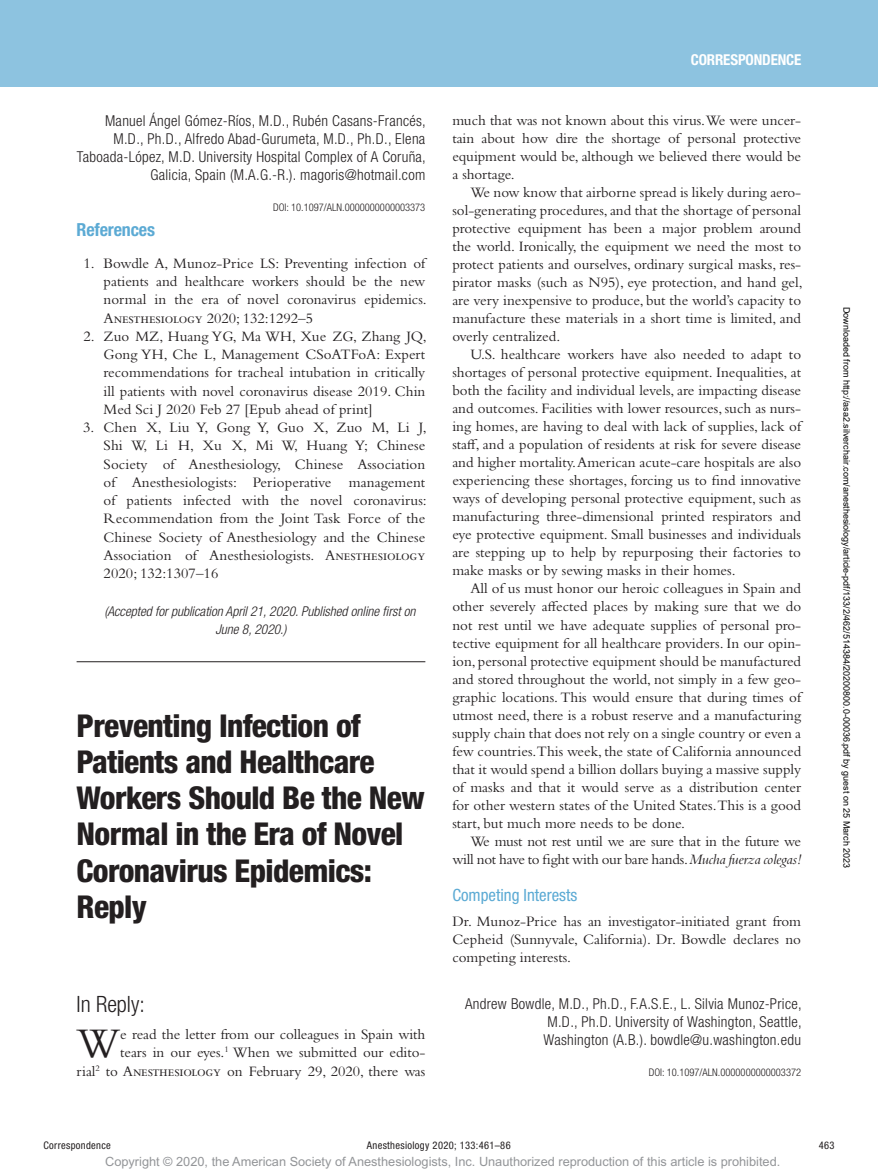
<style>
.page{position:relative;width:878px;height:1175px;background:#fff}
.page>*{position:absolute;margin:0;border:0;box-sizing:border-box;transform-origin:0 0}
.t1{font:43.95px "Bembo Std";color:#231f20}
.t2{font:800 condensed 31.5px/36.3px "Helvetica Neue LT Std";letter-spacing:-.02em;color:#231f20}
.t3{font:300 condensed 22.5px "Helvetica Neue LT Std";color:#231f20}
.t4{font:700 condensed 18px "Helvetica Neue LT Std";color:#5caad4}
.t5{font:condensed 16.8px "Helvetica Neue LT Std";color:#5caad4}
.t6{font:15px/18px "Bembo Std";color:#231f20;text-align:justify}
.t7{font:300 condensed 15px/18.3px "Helvetica Neue LT Std";letter-spacing:.02em;color:#231f20;text-align:right}
.t8{font:700 condensed 15px "Helvetica Neue LT Std";letter-spacing:-.01em;color:#fff}
.t9{font:italic 300 condensed 13.5px/18.3px "Helvetica Neue LT Std";color:#231f20}
.t10{font:12.75px "Arial MT Std";color:#939598}
.t11{font:300 condensed 10.5px "Helvetica Neue LT Std";color:#231f20}
.t12{font:condensed 10.5px "Helvetica Neue LT Std";letter-spacing:.03em;color:#231f20}
.t13{font:9px "Arial";color:#000}
.s1{font-style:italic}
</style>
<div class="page">
<div style="left:0;top:0;width:878px;height:86px;background:#8dc3e0"></div>
<hr style="left:77px;top:661px;width:348px;height:1px;background:#231f20">
<p class="t7" style="left:77px;top:111px;width:350px">Manuel Ángel Gómez-Ríos, M.D., Rubén Casans-Francés, M.D., Ph.D., Alfredo Abad-Gurumeta, M.D., Ph.D., Elena Taboada-López, M.D. University Hospital Complex of A Coruña, Galicia, Spain (M.A.G.-R.). magoris@hotmail.com</p>
<p class="t11" style="left:273px;top:202px;width:154px">DOI: 10.1097/ALN.0000000000003373</p>
<p class="t4" style="left:77px;top:218px;width:80px">REFERENCES</p>
<p class="t6" style="left:104px;top:254px;width:325px;text-indent:-20px">1. Bowdle A, Munoz-Price LS: Preventing infection of patients and healthcare workers should be the new normal in the era of novel coronavirus epidemics.<br>Anesthesiology 2020; 132:1292–5</p>
<p class="t6" style="left:104px;top:327px;width:325px;text-indent:-20px">2. Zuo MZ, Huang YG, Ma WH, Xue ZG, Zhang JQ, Gong YH, Che L, Management CSoATFoA: Expert recommendations for tracheal intubation in critically ill patients with novel coronavirus disease 2019. Chin Med Sci J 2020 Feb 27 [Epub ahead of print]</p>
<p class="t6" style="left:104px;top:418px;width:325px;text-indent:-20px">3. Chen X, Liu Y, Gong Y, Guo X, Zuo M, Li J, Shi W, Li H, Xu X, Mi W, Huang Y; Chinese Society of Anesthesiology, Chinese Association of Anesthesiologists: Perioperative management of patients infected with the novel coronavirus:<br>Recommendation from the Joint Task Force of the Chinese Society of Anesthesiology and the Chinese Association of Anesthesiologists. Anesthesiology 2020; 132:1307–16</p>
<p class="t9" style="left:215px;top:602px;width:202px;text-indent:-111px">(Accepted for publication April 21, 2020. Published online first on<br>June 8, 2020.)</p>
<h2 class="t2" style="left:77px;top:706px;width:350px">Preventing Infection of<br>Patients and Healthcare<br>Workers Should Be the New<br>Normal in the Era of Novel<br>Coronavirus Epidemics:<br>Reply</h2>
<h3 class="t3" style="left:77px;top:991px;width:70px">In Reply:</h3>
<h1 class="t1" style="left:77px;top:1018px;width:45px">W</h1>
<p class="t6" style="left:77px;top:1025px;width:350px;text-align:right">e read the letter from our colleagues in Spain with<br>tears in our eyes.<sup>1</sup> When we submitted our edito-<br>rial<sup>2</sup> to Anesthesiology on February 29, 2020, there was</p>
<p class="t8" style="left:690px;top:51px;width:112px">CORRESPONDENCE</p>
<p class="t6" style="left:452px;top:111px;width:350px">much that was not known about this virus.We were uncer&shy;tain about how dire the shortage of personal protective equipment would be, although we believed there would be a shortage.</p>
<p class="t6" style="left:452px;top:183px;width:352px;text-indent:18px">We now know that airborne spread is likely during aero&shy;sol-generating procedures, and that the shortage of personal protective equipment has been a major problem around the world. Ironically, the equipment we need the most to protect patients and ourselves, ordinary surgical masks, res&shy;pirator masks (such as N95), eye protection, and hand gel, are very inexpensive to produce, but the world’s capacity to manufacture these materials in a short time is limited, and overly centralized.</p>
<p class="t6" style="left:452px;top:345px;width:350px;text-indent:18px">U.S. healthcare workers have also needed to adapt to shortages of personal protective equipment. Inequalities, at both the facility and individual levels, are impacting disease and outcomes. Facilities with lower resources, such as nurs&shy;ing homes, are having to deal with lack of supplies, lack of staff, and a population of residents at risk for severe disease and higher mortality. American acute-care hospitals are also experiencing these shortages, forcing us to find innovative ways of developing personal protective equipment, such as manufacturing three-dimensional printed respirators and eye protective equipment. Small businesses and individuals are stepping up to help by repurposing their factories to make masks or by sewing masks in their homes.</p>
<p class="t6" style="left:452px;top:579px;width:350px;text-indent:18px">All of us must honor our heroic colleagues in Spain and other severely affected places by making sure that we do not rest until we have adequate supplies of personal pro&shy;tective equipment for all healthcare providers. In our opin&shy;ion, personal protective equipment should be manufactured and stored throughout the world, not simply in a few geo&shy;graphic locations. This would ensure that during times of utmost need, there is a robust reserve and a manufacturing supply chain that does not rely on a single country or even a few countries.This week, the state of California announced that it would spend a billion dollars buying a massive supply of masks and that it would serve as a distribution center for other western states of the United States.This is a good start, but much more needs to be done.</p>
<p class="t6" style="left:452px;top:831px;width:350px;text-align:right">We must not rest until we are sure that in the future we will not have to fight with our bare hands. <span class="s1">Mucha fuerza colegas!</span></p>
<p class="t5" style="left:452px;top:885px;width:126px">Competing Interests</p>
<p class="t6" style="left:452px;top:912px;width:350px">Dr. Munoz-Price has an investigator-initiated grant from Cepheid (Sunnyvale, California). Dr. Bowdle declares no competing interests.</p>
<p class="t7" style="left:543px;top:994px;width:259px;text-align:justify;text-indent:-78px">Andrew Bowdle, M.D., Ph.D., F.A.S.E., L. Silvia Munoz-Price, M.D., Ph.D. University of Washington, Seattle, Washington (A.B.). bowdle@u.washington.edu</p>
<p class="t11" style="left:648px;top:1065px;width:154px">DOI: 10.1097/ALN.0000000000003372</p>
<p class="t13" style="left:850px;top:306px;width:563px;rotate:90deg">Downloaded from http://asa2.silverchair.com/anesthesiology/article-pdf/133/2/462/514384/20200800.0-00036.pdf by guest on 25 March 2023</p>
<p class="t12" style="left:44px;top:1139px;width:69px">Correspondence</p>
<p class="t12" style="left:367px;top:1139px;width:145px">Anesthesiology 2020; 133:461–86</p>
<p class="t12" style="left:818px;top:1139px;width:17px">463</p>
<p class="t10" style="left:105px;top:1154px;width:676px">Copyright © 2020, the American Society of Anesthesiologists, Inc. Unauthorized reproduction of this article is prohibited.</p>
</div>
